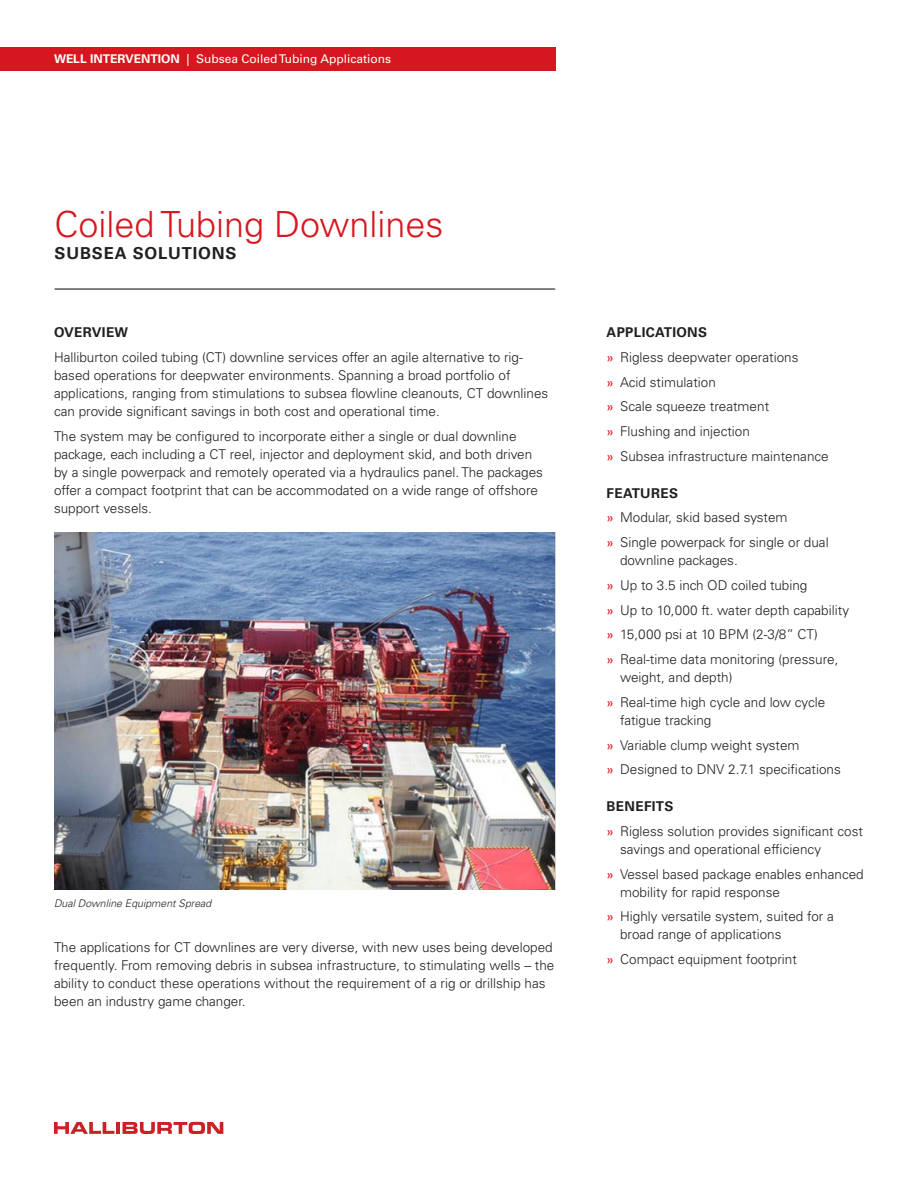
<style>
.page{position:relative;width:918px;height:1188px;background:#fff}
.page>*{position:absolute;margin:0;border:0;box-sizing:border-box;transform-origin:0 0}
.Case_Study_Title___2{font:300 36px "Univers LT Std";color:#d7171f}
.Case_Study_Title___2-2{font:700 16.5px "Univers LT Std";letter-spacing:.05em;color:#231f20}
.Body{font:300 13.5px/18px "Univers LT Std";color:#231f20}
.Body_Subhead{font:700 13.5px "Univers LT Std";letter-spacing:.025em;color:#231f20}
.t1{font:12px "Univers LT Std";color:#fff}
.t2{font:700 12px "Univers LT Std";color:#fff}
.t3{font:italic 300 10.5px "Univers LT Std";color:#231f20}
.s1{font-weight:700}
.s2{font-weight:400;color:#d7171f}
</style>
<div class="page">
<hr style="left:55px;top:288px;width:500px;height:2px;background:#231f20">
<img style="left:54px;top:532px;width:501px;height:358px">
<div style="left:0;top:47px;width:555px;height:23px;background:#d7171f"></div>
<svg style="left:54px;top:1122px;width:60px;height:12px"></svg>
<hr style="left:116px;top:1122px;width:4px;height:12px;background:#cd2026">
<svg style="left:122px;top:1122px;width:101px;height:12px"></svg>
<p class="t1" style="left:54px;top:51px;width:313px"><span class="s1">WELL INTERVENTION</span> | Level 2 Capability (if applicable)</p>
<p class="t1" style="left:186px;top:51px;width:206px">| Subsea Coiled Tubing Applications</p>
<p class="t2" style="left:54px;top:51px;width:119px">LEVEL 1 CAPABILITY</p>
<p class="Case_Study_Title___2" style="left:55px;top:202px;width:390px">Coiled Tubing Downlines</p>
<p class="Case_Study_Title___2-2" style="left:55px;top:244px;width:184px">SUBSEA SOLUTIONS</p>
<p class="Body_Subhead" style="left:54px;top:324px;width:76px">OVERVIEW</p>
<p class="Body" style="left:54px;top:348px;width:496px">Halliburton coiled tubing (CT) downline services offer an agile alternative to rig&shy;based operations for deepwater environments. Spanning a broad portfolio of applications, ranging from stimulations to subsea flowline cleanouts, CT downlines can provide significant savings in both cost and operational time.</p>
<p class="Body" style="left:54px;top:427px;width:491px">The system may be configured to incorporate either a single or dual downline package, each including a CT reel, injector and deployment skid, and both driven by a single powerpack and remotely operated via a hydraulics panel. The packages offer a compact footprint that can be accommodated on a wide range of offshore support vessels.</p>
<p class="t3" style="left:54px;top:897px;width:159px">Dual Downline Equipment Spread</p>
<p class="Body" style="left:54px;top:938px;width:502px">The applications for CT downlines are very diverse, with new uses being developed frequently. From removing debris in subsea infrastructure, to stimulating wells – the ability to conduct these operations without the requirement of a rig or drillship has been an industry game changer.</p>
<p class="Body_Subhead" style="left:607px;top:324px;width:102px">APPLICATIONS</p>
<p class="Body" style="left:607px;top:348px;width:193px"><span class="s2">»</span> Rigless deepwater operations</p>
<p class="Body" style="left:607px;top:373px;width:111px"><span class="s2">»</span> Acid stimulation</p>
<p class="Body" style="left:607px;top:398px;width:164px"><span class="s2">»</span> Scale squeeze treatment</p>
<p class="Body" style="left:607px;top:422px;width:145px"><span class="s2">»</span> Flushing and injection</p>
<p class="Body" style="left:607px;top:447px;width:224px"><span class="s2">»</span> Subsea infrastructure maintenance</p>
<p class="Body_Subhead" style="left:607px;top:485px;width:73px">FEATURES</p>
<p class="Body" style="left:607px;top:509px;width:183px"><span class="s2">»</span> Modular, skid based system</p>
<p class="Body" style="left:620px;top:533px;width:210px;text-indent:-14px"><span class="s2">»</span> Single powerpack for single or dual downline packages.</p>
<p class="Body" style="left:607px;top:576px;width:202px"><span class="s2">»</span> Up to 3.5 inch OD coiled tubing</p>
<p class="Body" style="left:607px;top:601px;width:244px"><span class="s2">»</span> Up to 10,000 ft. water depth capability</p>
<p class="Body" style="left:607px;top:626px;width:213px"><span class="s2">»</span> 15,000 psi at 10 BPM (2-3/8” CT)</p>
<p class="Body" style="left:620px;top:650px;width:220px;text-indent:-14px"><span class="s2">»</span> Real-time data monitoring (pressure, weight, and depth)</p>
<p class="Body" style="left:620px;top:693px;width:207px;text-indent:-14px"><span class="s2">»</span> Real-time high cycle and low cycle fatigue tracking</p>
<p class="Body" style="left:607px;top:736px;width:194px"><span class="s2">»</span> Variable clump weight system</p>
<p class="Body" style="left:607px;top:761px;width:236px"><span class="s2">»</span> Designed to DNV 2.7.1 specifications</p>
<p class="Body_Subhead" style="left:607px;top:798px;width:68px">BENEFITS</p>
<p class="Body" style="left:620px;top:822px;width:244px;text-indent:-14px"><span class="s2">»</span> Rigless solution provides significant cost savings and operational efficiency</p>
<p class="Body" style="left:620px;top:865px;width:245px;text-indent:-14px"><span class="s2">»</span> Vessel based package enables enhanced mobility for rapid response</p>
<p class="Body" style="left:620px;top:908px;width:215px;text-indent:-14px"><span class="s2">»</span> Highly versatile system, suited for a broad range of applications</p>
<p class="Body" style="left:607px;top:950px;width:192px"><span class="s2">»</span> Compact equipment footprint</p>
</div>
